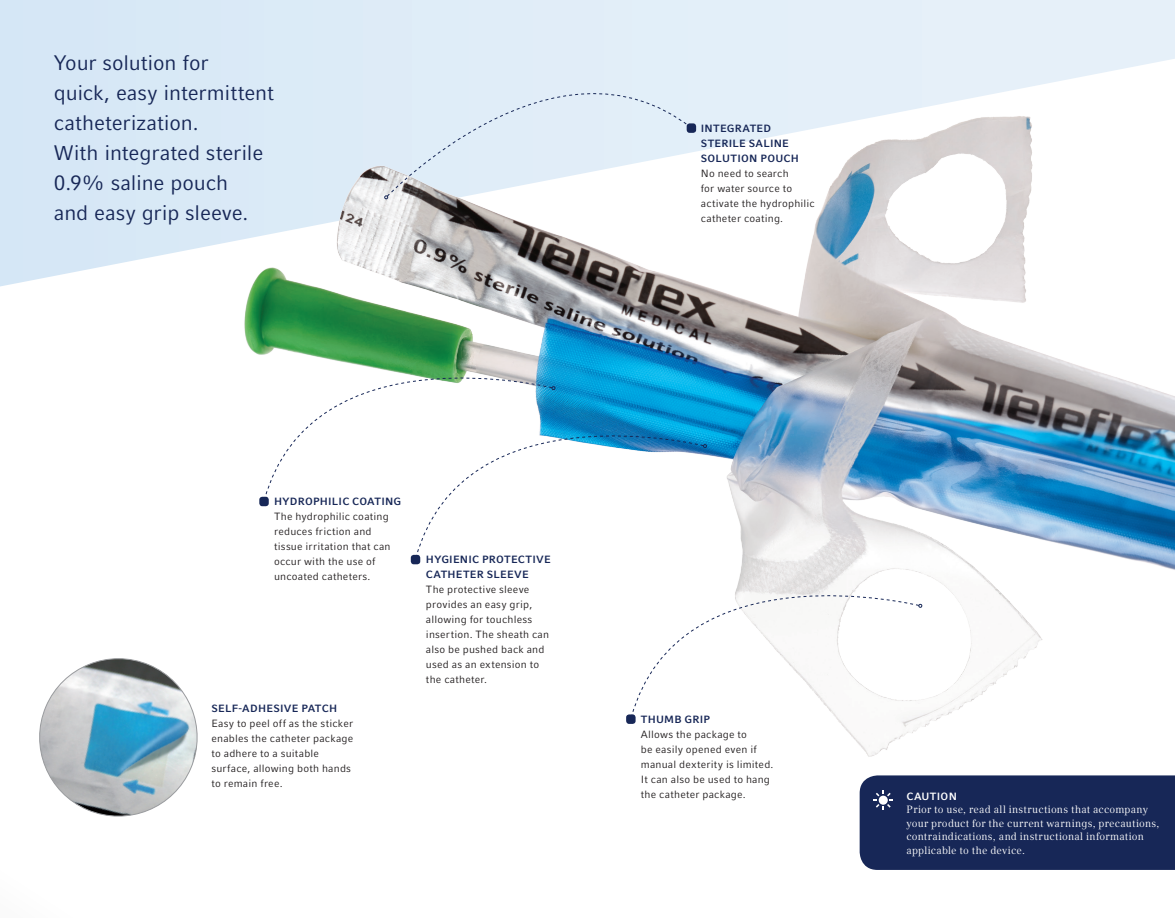
<style>
.page{position:relative;width:1175px;height:918px;background:#fff}
.page>*{position:absolute;margin:0;border:0;box-sizing:border-box;transform-origin:0 0}
.t1{font:21px/30px "Compatil Fact LT Pro";letter-spacing:-.005em;color:#172757}
.t2{font:10.5px/15px "Compatil Fact LT Pro";letter-spacing:.02em;color:#231f20}
.t3{font:10.5px/13.5px "Compatil Text LT Pro";letter-spacing:.02em;color:#fff}
.t4{font:700 10.5px/15px "Compatil Fact LT Pro";letter-spacing:.02em;color:#172757}
.t5{font:700 10.5px "Compatil Fact LT Pro";letter-spacing:.025em;color:#fff}
</style>
<div class="page">
<div style="left:0;top:0;width:1174px;height:918px;background:#e1edf8"></div>
<svg style="left:0;top:54px;width:1174px;height:329px;fill:#d8e9f6"></svg>
<div style="left:0;top:383px;width:150px;height:267px;background:#fff"></div>
<div style="left:0;top:650px;width:673px;height:268px;background:#fff"></div>
<div style="left:673px;top:784px;width:501px;height:134px;background:#fff"></div>
<svg style="left:28px;top:647px;width:181px;height:180px;background:#bdcfd7"></svg>
<img style="left:150px;top:73px;width:1024px;height:711px">
<div style="left:859px;top:775px;width:315px;height:95px;background:#172757"></div>
<div style="left:259px;top:497px;width:10px;height:9px;background:#172757;border-radius:3px"></div>
<svg style="left:386px;top:54px;width:306px;height:143px"></svg>
<svg style="left:384px;top:195px;width:4px;height:4px"></svg>
<div style="left:686px;top:123px;width:10px;height:10px;background:#172757;border-radius:3px"></div>
<svg style="left:415px;top:387px;width:289px;height:172px;background:#badff0"></svg>
<svg style="left:703px;top:444px;width:4px;height:4px"></svg>
<svg style="left:263px;top:329px;width:290px;height:172px;background:#d7e9df"></svg>
<svg style="left:551px;top:386px;width:4px;height:4px"></svg>
<div style="left:411px;top:555px;width:9px;height:9px;background:#172757;border-radius:3px"></div>
<div style="left:626px;top:714px;width:9px;height:10px;background:#172757;border-radius:3px"></div>
<svg style="left:630px;top:547px;width:289px;height:172px;background:#faf9fa"></svg>
<svg style="left:918px;top:604px;width:4px;height:4px"></svg>
<h1 class="t1" style="left:54px;top:48px;width:221px">Your solution for<br>quick, easy intermittent catheterization.<br>With integrated sterile<br>0.9% saline pouch<br>and easy grip sleeve.</h1>
<p class="t4" style="left:701px;top:121px;width:100px">I NTEGRATED<br>STERILE SALINE<br>SOLUTION POUCH</p>
<p class="t2" style="left:701px;top:166px;width:115px">No need to search<br>for water source to activate the hydrophilic catheter coating.</p>
<p class="t4" style="left:274px;top:494px;width:129px">HYDROPHILIC COATING</p>
<p class="t2" style="left:274px;top:509px;width:118px">The hydrophilic coating reduces friction and tissue irritation that can occur with the use of uncoated catheters.</p>
<p class="t4" style="left:426px;top:552px;width:126px">HYGIENIC PROTECTIVE<br>CATHETER SLEEVE</p>
<p class="t2" style="left:426px;top:582px;width:125px">The protective sleeve provides an easy grip, allowing for touchless insertion. The sheath can also be pushed back and used as an extension to the catheter.</p>
<p class="t4" style="left:211px;top:700px;width:127px">SELF-ADHESIVE PATCH</p>
<p class="t2" style="left:211px;top:715px;width:143px">Easy to peel off as the sticker enables the catheter package to adhere to a suitable surface, allowing both hands to remain free.</p>
<p class="t4" style="left:641px;top:712px;width:71px">THUMB GRIP</p>
<p class="t2" style="left:641px;top:727px;width:134px">Allows the package to<br>be easily opened even if manual dexterity is limited.<br>It can also be used to hang the catheter package.</p>
<p class="t5" style="left:906px;top:790px;width:52px">CAUTION</p>
<p class="t3" style="left:906px;top:803px;width:254px">Prior to use, read all instructions that accompany your product for the current warnings, precautions, contraindications, and instructional information applicable to the device.</p>
</div>
